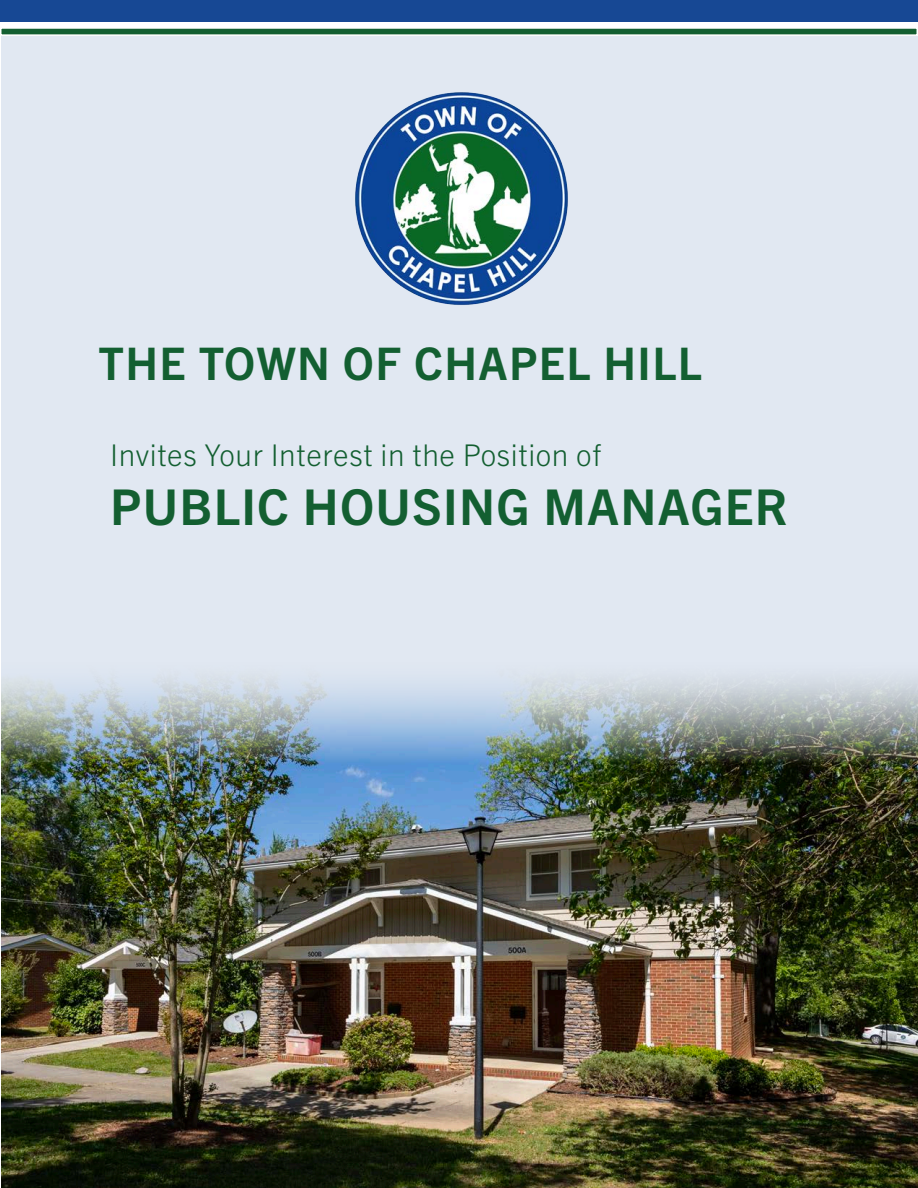
<style>
.page{position:relative;width:918px;height:1188px;background:#fff}
.page>*{position:absolute;margin:0;border:0;box-sizing:border-box;transform-origin:0 0}
.t1{font:700 49.5px "Trade Gothic Next LT Pro";letter-spacing:.025em;color:#135f31}
.t2{font:700 45px "Trade Gothic Next LT Pro";letter-spacing:.03em;color:#135f31}
.t3{font:300 30px "Trade Gothic Next LT Pro";letter-spacing:.02em;color:#135f31}
</style>
<div class="page">
<div style="left:0;top:0;width:918px;height:21px;background:#174894"></div>
<div style="left:0;top:27px;width:918px;height:9px;background:#135f31;border:2px solid #fff"></div>
<div style="left:1px;top:36px;width:917px;height:1152px;background:#e1e8f2"></div>
<img style="left:355px;top:92px;width:213px;height:213px">
<img style="left:1px;top:678px;width:917px;height:510px">
<p class="t2" style="left:99px;top:333px;width:605px">THE TOWN OF CHAPEL HILL</p>
<p class="t3" style="left:110px;top:434px;width:492px">Invites Your Interest in the Position of</p>
<p class="t1" style="left:110px;top:473px;width:679px">PUBLIC HOUSING MANAGER</p>
</div>
